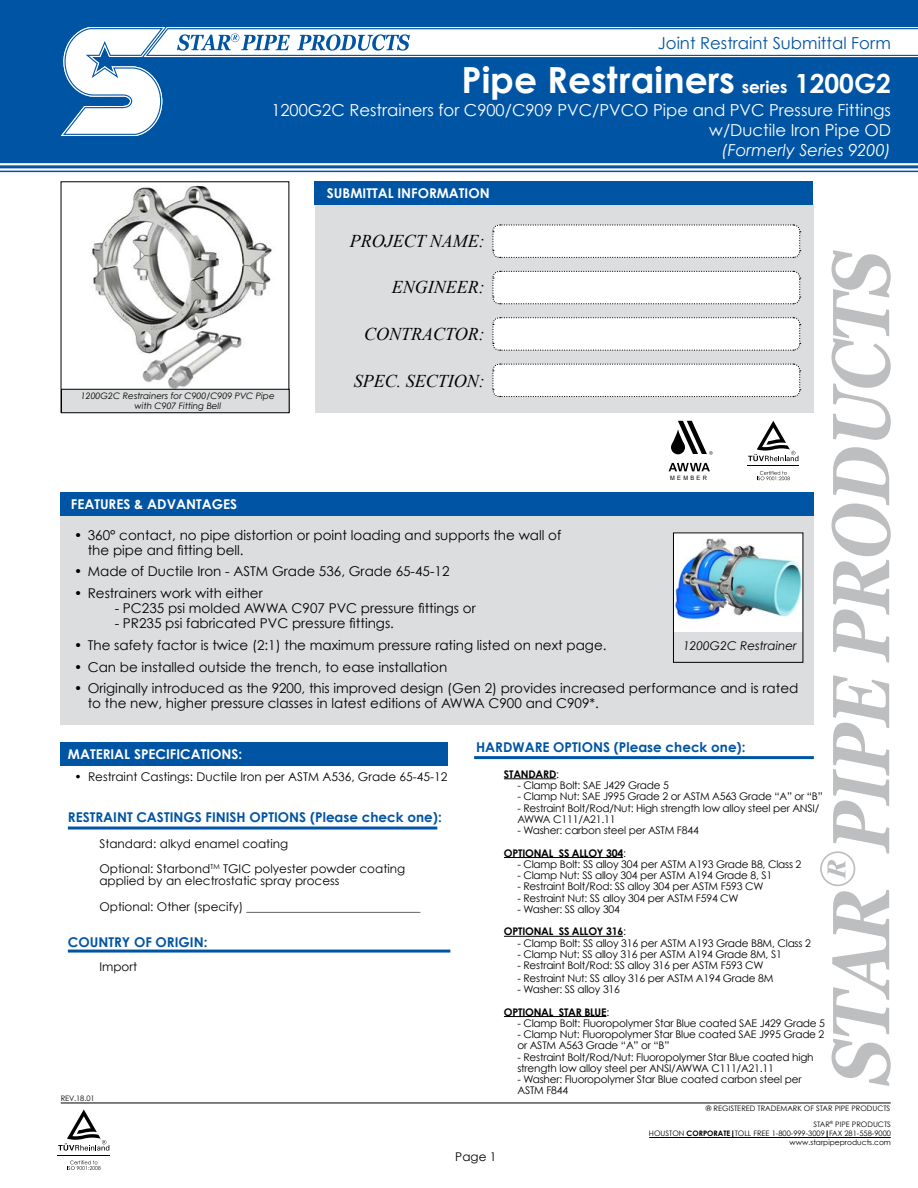
<style>
.page{position:relative;width:918px;height:1188px;background:#fff}
.page>*{position:absolute;margin:0;border:0;box-sizing:border-box;transform-origin:0 0}
.t1{font:700 36px "Century Gothic";color:#fff}
.t2{font:italic 18px "Times New Roman";color:#000}
.t3{font:700 16.8px "Century Gothic";color:#fff}
.t4{font:16.5px/19.8px "Century Gothic";color:#fff;text-align:right}
.t5{font:16.5px "Century Gothic";color:#0054a4}
.t6{font:italic 16.5px "Century Gothic";color:#fff}
.t7{font:13.5px/15px "Century Gothic";color:#000}
.t8{font:700 13.5px "Century Gothic";color:#0054a4}
.t9{font:700 13.5px "Century Gothic";color:#fff}
.t10{font:12px/25.5px "Century Gothic";color:#000}
.t11{font:italic 12px "Century Gothic";color:#000}
.t12{font:10.5px/11.2px "Century Gothic";letter-spacing:-.02em;color:#000}
.t13{font:700 10.5px "Century Gothic";letter-spacing:-.02em;color:#000}
.t14{font:italic 8.85px/10.1px "Century Gothic";color:#000;text-align:center}
.t15{font:7.5px/16px "Century Gothic";color:#000;text-align:right}
.t16{font:6px "Arial";letter-spacing:.405em;color:#000;scale:.96 1}
.s1{font-size:26.4px}
.s2{font-weight:400}
.s3{font-weight:700}
</style>
<div class="page">
<hr style="left:58px;top:1155px;width:52px;height:1px;background:#000">
<svg style="left:58px;top:1110px;width:51px;height:41px"></svg>
<svg style="left:67px;top:1161px;width:34px;height:9px"></svg>
<svg style="left:832px;top:447px;width:59px;height:216px"></svg>
<svg style="left:832px;top:250px;width:59px;height:190px"></svg>
<svg style="left:820px;top:675px;width:71px;height:411px"></svg>
<hr style="left:61px;top:1103px;width:830px;height:1px;background:#000">
<hr style="left:649px;top:1137px;width:242px;height:1px;background:#000">
<div style="left:0;top:0;width:918px;height:162px;background:#0054a4"></div>
<svg style="left:60px;top:27px;width:858px;height:109px"></svg>
<img style="left:63px;top:185px;width:224px;height:204px">
<div style="left:62px;top:389px;width:227px;height:24px;background:#dcddde"></div>
<div style="left:61px;top:389px;width:228px;height:24px;border:1px solid #000"></div>
<div style="left:61px;top:508px;width:753px;height:216px;background:#dcddde"></div>
<div style="left:61px;top:492px;width:753px;height:23px;background:#0054a4"></div>
<svg style="left:671px;top:421px;width:42px;height:34px"></svg>
<svg style="left:668px;top:463px;width:42px;height:8px"></svg>
<div style="left:315px;top:205px;width:498px;height:208px;background:#dcddde"></div>
<div style="left:314px;top:182px;width:499px;height:23px;background:#0054a4"></div>
<svg style="left:492px;top:224px;width:309px;height:34px;background:#f6f6f6"></svg>
<svg style="left:492px;top:270px;width:309px;height:35px;background:#f5f6f6"></svg>
<svg style="left:492px;top:317px;width:309px;height:34px;background:#f6f6f6"></svg>
<svg style="left:492px;top:363px;width:309px;height:35px;background:#f5f6f6"></svg>
<div style="left:61px;top:742px;width:387px;height:23px;background:#0054a4"></div>
<hr style="left:68px;top:827px;width:369px;height:3px;background:#0054a4">
<img style="left:675px;top:535px;width:126px;height:97px">
<div style="left:673px;top:533px;width:130px;height:130px;border:1px solid #000"></div>
<hr style="left:748px;top:465px;width:51px;height:1px;background:#000">
<svg style="left:748px;top:421px;width:50px;height:40px"></svg>
<svg style="left:757px;top:471px;width:33px;height:9px"></svg>
<hr style="left:474px;top:756px;width:340px;height:3px;background:#0054a4">
<hr style="left:504px;top:778px;width:52px;height:1px;background:#000">
<hr style="left:504px;top:857px;width:119px;height:1px;background:#000">
<hr style="left:504px;top:936px;width:119px;height:1px;background:#000">
<hr style="left:504px;top:1016px;width:102px;height:1px;background:#000">
<hr style="left:68px;top:950px;width:382px;height:3px;background:#0054a4">
<hr style="left:0;top:171px;width:918px;height:1px;background:#0054a4">
<hr style="left:0;top:165px;width:918px;height:3px;background:#0054a4">
<hr style="left:0;top:162px;width:918px;height:1px;background:#0054a4">
<h3 class="t5" style="left:658px;top:33px;width:235px">Joint Restraint Submittal Form</h3>
<h1 class="t1" style="left:462px;top:57px;width:275px">Pipe Restrainers</h1>
<h3 class="t3" style="left:742px;top:77px;width:151px">series <span class="s1">1200G2</span></h3>
<h3 class="t4" style="left:271px;top:100px;width:621px">1200G2C Restrainers for C900/C909 PVC/PVCO Pipe and PVC Pressure Fittings w/Ductile Iron Pipe OD</h3>
<h3 class="t6" style="left:722px;top:140px;width:171px">(Formerly Series 9200)</h3>
<p class="t14" style="left:81px;top:391px;width:195px">1200G2C Restrainers for C900/C909 PVC Pipe with C907 Fitting Bell</p>
<p class="t9" style="left:71px;top:495px;width:168px">FEATURES &amp; ADVANTAGES</p>
<p class="t9" style="left:327px;top:185px;width:164px">SUBMITTAL INFORMATION</p>
<h2 class="t2" style="left:350px;top:229px;width:137px">PROJECT NAME:</h2>
<h2 class="t2" style="left:392px;top:274px;width:94px">ENGINEER:</h2>
<h2 class="t2" style="left:364px;top:322px;width:122px">CONTRACTOR:</h2>
<h2 class="t2" style="left:354px;top:368px;width:133px">SPEC. SECTION:</h2>
<p class="t16" style="left:670px;top:474px;width:40px">MEMBER</p>
<p class="t7" style="left:88px;top:527px;width:475px;text-indent:-14px">• 360° contact, no pipe distortion or point loading and supports the wall of the pipe and fitting bell.</p>
<p class="t7" style="left:74px;top:564px;width:377px">• Made of Ductile Iron - ASTM Grade 536, Grade 65-45-12</p>
<p class="t7" style="left:74px;top:586px;width:190px">• Restrainers work with either</p>
<p class="t7" style="left:115px;top:601px;width:363px">- PC235 psi molded AWWA C907 PVC pressure fittings or</p>
<p class="t7" style="left:115px;top:616px;width:281px">- PR235 psi fabricated PVC pressure fittings.</p>
<p class="t7" style="left:74px;top:637px;width:534px">• The safety factor is twice (2:1) the maximum pressure rating listed on next page.</p>
<p class="t7" style="left:74px;top:659px;width:375px">• Can be installed outside the trench, to ease installation</p>
<p class="t7" style="left:88px;top:680px;width:712px;text-indent:-14px">• Originally introduced as the 9200, this improved design (Gen 2) provides increased performance and is rated to the new, higher pressure classes in latest editions of AWWA C900 and C909*.</p>
<p class="t11" style="left:683px;top:639px;width:115px">1200G2C Restrainer</p>
<p class="t9" style="left:68px;top:745px;width:176px">MATERIAL SPECIFICATIONS:</p>
<p class="t10" style="left:75px;top:764px;width:374px">• Restraint Castings: Ductile Iron per ASTM A536, Grade 65-45-12</p>
<p class="t8" style="left:68px;top:808px;width:375px">RESTRAINT CASTINGS FINISH OPTIONS (Please check one):</p>
<p class="t10" style="left:99px;top:830px;width:307px">Standard: alkyd enamel coating<br>Optional: Starbond<sup>TM</sup> TGIC polyester powder coating</p>
<p class="t10" style="left:99px;top:868px;width:323px">applied by an electrostatic spray process<br>Optional: Other (specify) _____________________________</p>
<p class="t8" style="left:68px;top:934px;width:141px">COUNTRY OF ORIGIN:</p>
<p class="t10" style="left:99px;top:953px;width:39px">Import</p>
<p class="t15" style="left:61px;top:1090px;width:36px">REV.18.01</p>
<p class="t8" style="left:476px;top:739px;width:271px">HARDWARE OPTIONS (Please check one):</p>
<p class="t13" style="left:504px;top:767px;width:57px">STANDARD<span class="s2">:</span></p>
<p class="t12" style="left:517px;top:780px;width:153px">- Clamp Bolt: SAE J429 Grade 5</p>
<p class="t12" style="left:517px;top:791px;width:307px">- Clamp Nut: SAE J995 Grade 2 or ASTM A563 Grade “A” or “B”</p>
<p class="t12" style="left:517px;top:802px;width:303px">- Restraint Bolt/Rod/Nut: High strength low alloy steel per ANSI/<br>AWWA C111/A21.11</p>
<p class="t12" style="left:504px;top:819px;width:196px;line-height:22.5px;text-indent:14px">- Washer: carbon steel per ASTM F844<br><span class="s3">OPTIONAL SS ALLOY 304</span>:</p>
<p class="t12" style="left:517px;top:858px;width:286px">- Clamp Bolt: SS alloy 304 per ASTM A193 Grade B8, Class 2</p>
<p class="t12" style="left:517px;top:869px;width:256px">- Clamp Nut: SS alloy 304 per ASTM A194 Grade 8, S1</p>
<p class="t12" style="left:517px;top:881px;width:248px">- Restraint Bolt/Rod: SS alloy 304 per ASTM F593 CW</p>
<p class="t12" style="left:517px;top:892px;width:223px">- Restraint Nut: SS alloy 304 per ASTM F594 CW</p>
<p class="t12" style="left:504px;top:898px;width:123px;line-height:22.5px;text-indent:14px">- Washer: SS alloy 304<br><span class="s3">OPTIONAL SS ALLOY 316</span>:</p>
<p class="t12" style="left:517px;top:937px;width:295px">- Clamp Bolt: SS alloy 316 per ASTM A193 Grade B8M, Class 2</p>
<p class="t12" style="left:517px;top:948px;width:266px">- Clamp Nut: SS alloy 316 per ASTM A194 Grade 8M, S1</p>
<p class="t12" style="left:517px;top:959px;width:248px">- Restraint Bolt/Rod: SS alloy 316 per ASTM F593 CW</p>
<p class="t12" style="left:517px;top:972px;width:257px">- Restraint Nut: SS alloy 316 per ASTM A194 Grade 8M</p>
<p class="t12" style="left:504px;top:978px;width:118px;line-height:22.5px;text-indent:14px">- Washer: SS alloy 316<br><span class="s3">OPTIONAL STAR BLUE</span>:</p>
<p class="t12" style="left:517px;top:1017px;width:309px">- Clamp Bolt: Fluoropolymer Star Blue coated SAE J429 Grade 5</p>
<p class="t12" style="left:517px;top:1028px;width:309px">- Clamp Nut: Fluoropolymer Star Blue coated SAE J995 Grade 2 or ASTM A563 Grade “A” or “B”</p>
<p class="t12" style="left:517px;top:1051px;width:298px">- Restraint Bolt/Rod/Nut: Fluoropolymer Star Blue coated high strength low alloy steel per ANSI/AWWA C111/A21.11</p>
<p class="t12" style="left:517px;top:1073px;width:286px">- Washer: Fluoropolymer Star Blue coated carbon steel per<br>ASTM F844</p>
<p class="t10" style="left:455px;top:1144px;width:43px">Page 1</p>
<p class="t15" style="left:706px;top:1100px;width:187px">® REGISTERED TRADEMARK OF STAR PIPE PRODUCTS<br>STAR<sup>®</sup> PIPE PRODUCTS</p>
<p class="t15" style="left:649px;top:1129px;width:244px;line-height:9px">HOUSTON <span class="s3">CORPORATE</span> TOLL FREE 1-800-999-3009 FAX 281-558-9000 www.starpipeproducts.com</p>
</div>
